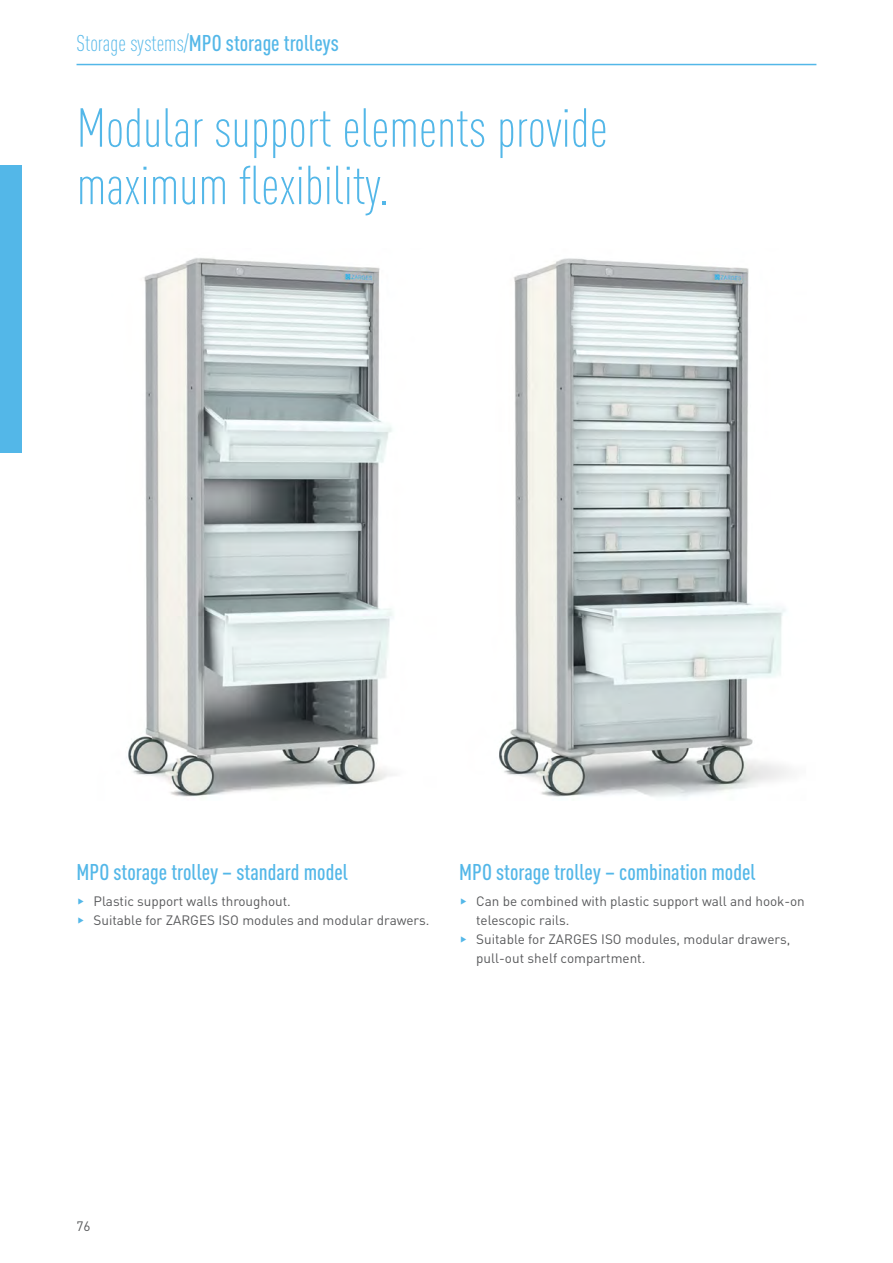
<style>
.page{position:relative;width:893px;height:1263px;background:#fff}
.page>*{position:absolute;margin:0;border:0;box-sizing:border-box;transform-origin:0 0}
.HEADLINE_3{font:300 condensed 54px/57.4px "DIN Pro";color:#53b7e8}
.Subheadline_Medium{font:500 condensed 22.5px "DIN Pro";color:#53b7e8}
.Copy{font:13.5px/19.2px "DIN Pro";letter-spacing:-.005em;color:#58595b}
.s1{font-weight:300}
.s2{color:#53b7e8}
</style>
<div class="page">
<hr style="left:77px;top:64px;width:739px;height:1px;background:#53b7e8">
<div style="left:0;top:166px;width:21px;height:287px;background:#53b7e8"></div>
<img style="left:128px;top:258px;width:265px;height:539px">
<img style="left:499px;top:258px;width:290px;height:539px">
<p class="Subheadline_Medium" style="left:77px;top:30px;width:264px"><span class="s1">Storage systems/</span>MPO storage trolleys</p>
<p class="HEADLINE_3" style="left:77px;top:99px;width:532px">Modular support elements provide maximum flexibility.</p>
<p class="Subheadline_Medium" style="left:77px;top:859px;width:273px">MPO storage trolley – standard model</p>
<p class="Copy" style="left:77px;top:891px;width:216px"><span class="s2">◆</span> Plastic support walls throughout.</p>
<p class="Copy" style="left:77px;top:910px;width:354px"><span class="s2">◆</span> Suitable for ZARGES ISO modules and modular drawers.</p>
<p class="Subheadline_Medium" style="left:459px;top:859px;width:298px">MPO storage trolley – combination model</p>
<p class="Copy" style="left:476px;top:891px;width:330px;text-indent:-17px"><span class="s2">◆</span> Can be combined with plastic support wall and hook-on telescopic rails.</p>
<p class="Copy" style="left:476px;top:929px;width:316px;text-indent:-17px"><span class="s2">◆</span> Suitable for ZARGES ISO modules, modular drawers, pull-out shelf compartment.</p>
<p class="Copy" style="left:77px;top:1216px;width:16px">76</p>
</div>
